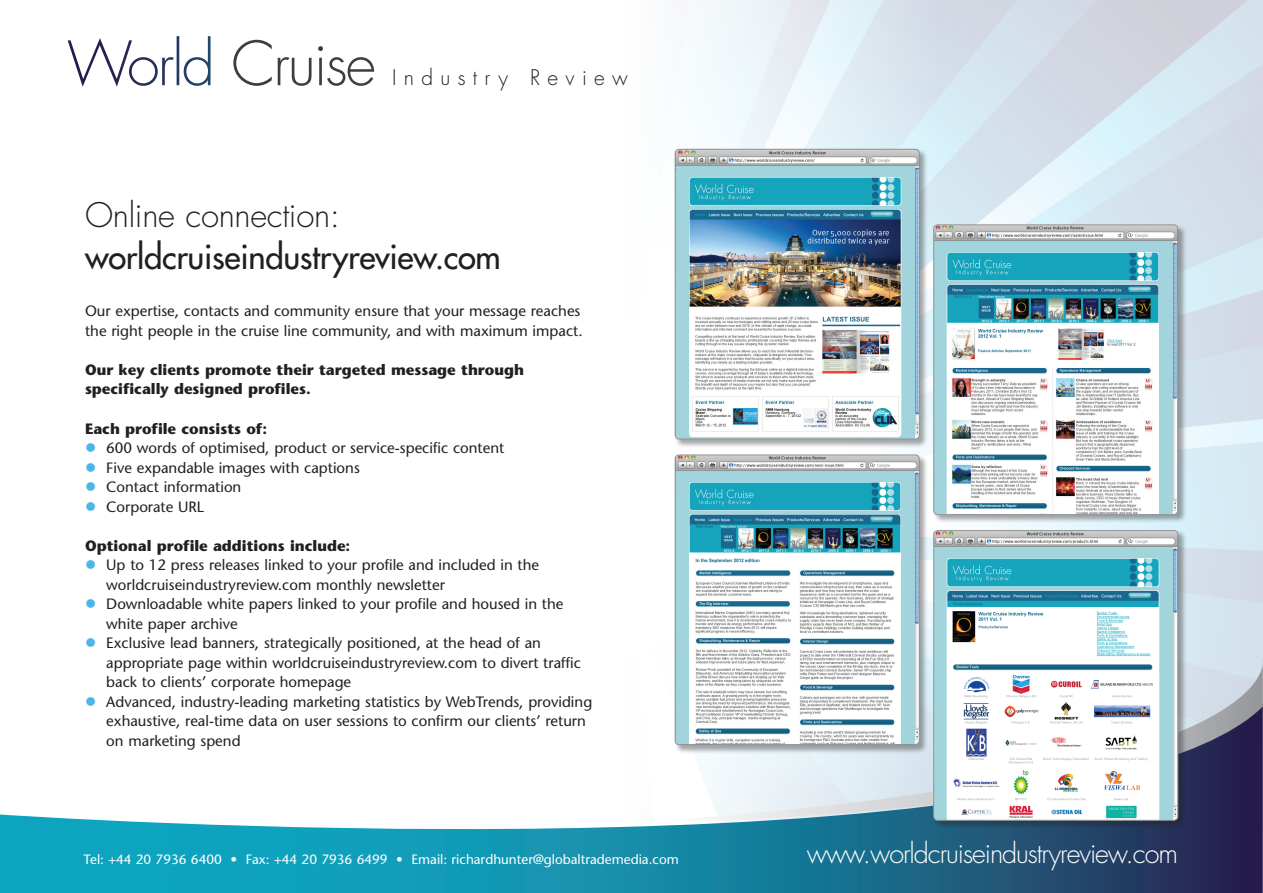
<style>
.page{position:relative;width:1263px;height:893px;background:#fff}
.page>*{position:absolute;margin:0;border:0;box-sizing:border-box;transform-origin:0 0}
.t1{font:300 59.55px "Futura Std";letter-spacing:-.035em;color:#3e3e3f}
.t2{font:500 33px "Futura Std";letter-spacing:-.01em;color:#231f20}
.t3{font:300 33px "Futura Std";letter-spacing:-.01em;color:#231f20}
.t4{font:300 27px "Futura Std";letter-spacing:-.04em;color:#fff}
.t5{font:300 21px "Futura Std";letter-spacing:.35em;color:#231f20}
.t6{font:500 15px/19.5px "Stone Sans Std";color:#231f20}
.t7{font:700 15px/19.5px "Stone Sans Std";color:#231f20}
.t8{font:500 13.5px "Stone Sans Std";color:#fff}
.s1{color:#fff}
.s2{color:#4cb6e8}
</style>
<div class="page">
<div style="left:929px;top:603px;width:334px;height:56px;background:#d5e4ee"></div>
<svg style="left:929px;top:526px;width:334px;height:77px;background:#d8e5ef"></svg>
<svg style="left:1248px;top:344px;width:15px;height:144px;background:#d7e5ee"></svg>
<svg style="left:696px;top:0;width:552px;height:514px;background:#dae6ef"></svg>
<svg style="left:0;top:814px;width:1263px;height:79px;background:#2887a3"></svg>
<svg style="left:631px;top:659px;width:632px;height:163px"></svg>
<div style="left:933px;top:530px;width:254px;height:299px;background:#231f20;opacity:.4"></div>
<img style="left:935px;top:531px;width:243px;height:289px">
<div style="left:933px;top:530px;width:245px;height:291px;border:1px solid #939598;border-radius:4px"></div>
<div style="left:674px;top:454px;width:255px;height:300px;background:#231f20;opacity:.4"></div>
<img style="left:675px;top:455px;width:244px;height:290px">
<div style="left:675px;top:454px;width:245px;height:291px;border:1px solid #939598;border-radius:4px"></div>
<div style="left:933px;top:224px;width:254px;height:300px;background:#231f20;opacity:.4"></div>
<img style="left:934px;top:225px;width:244px;height:290px">
<div style="left:933px;top:224px;width:245px;height:291px;border:1px solid #939598;border-radius:4px"></div>
<div style="left:674px;top:148px;width:255px;height:300px;background:#231f20;opacity:.4"></div>
<img style="left:675px;top:149px;width:244px;height:290px">
<div style="left:675px;top:149px;width:245px;height:290px;border:1px solid #939598;border-radius:4px"></div>
<h1 class="t1" style="left:67px;top:27px;width:311px"><span class="s1">World</span> Cruise</h1>
<h3 class="t5" style="left:392px;top:65px;width:237px">Industry Review</h3>
<h2 class="t3" style="left:85px;top:195px;width:257px">Online connection:</h2>
<h2 class="t2" style="left:85px;top:236px;width:417px">worldcruiseindustryreview.com</h2>
<p class="t6" style="left:85px;top:302px;width:499px">Our expertise, contacts and community ensure that your message reaches the right people in the cruise line community, and with maximum impact.</p>
<p class="t7" style="left:85px;top:360px;width:440px">Our key clients promote their targeted message through specifically designed profiles.</p>
<p class="t7" style="left:85px;top:418px;width:183px">Each profile consists of:</p>
<p class="t6" style="left:85px;top:438px;width:421px"><span class="s2">●</span> 600 words of optimised, product or service-specific content</p>
<p class="t6" style="left:85px;top:458px;width:276px"><span class="s2">●</span> Five expandable images with captions</p>
<p class="t6" style="left:85px;top:477px;width:158px"><span class="s2">●</span> Contact information</p>
<p class="t6" style="left:85px;top:497px;width:121px"><span class="s2">●</span> Corporate URL</p>
<p class="t7" style="left:85px;top:535px;width:267px">Optional profile additions include:</p>
<p class="t6" style="left:106px;top:555px;width:434px;text-indent:-21px"><span class="s2">●</span> Up to 12 press releases linked to your profile and included in the worldcruiseindustryreview.com monthly newsletter</p>
<p class="t6" style="left:106px;top:594px;width:459px;text-indent:-21px"><span class="s2">●</span> Downloadable white papers linked to your profile and housed in the white paper archive</p>
<p class="t6" style="left:106px;top:633px;width:476px;text-indent:-21px"><span class="s2">●</span> Exclusive lead banners, strategically positioned, at the head of an appropriate page within worldcruiseindustryreview.com to divert traffic back to clients’ corporate homepage</p>
<p class="t6" style="left:106px;top:692px;width:487px;text-indent:-21px"><span class="s2">●</span> Advanced, industry-leading marketing statistics by WebTrends, providing exhaustive, real-time data on user sessions to confirm our clients’ return on marketing spend</p>
<p class="t8" style="left:84px;top:851px;width:597px">Tel: +44 20 7936 6400 • Fax: +44 20 7936 6499 • Email: richardhunter@globaltrademedia.com</p>
<h3 class="t4" style="left:807px;top:837px;width:373px">www.worldcruiseindustryreview.com</h3>
</div>
